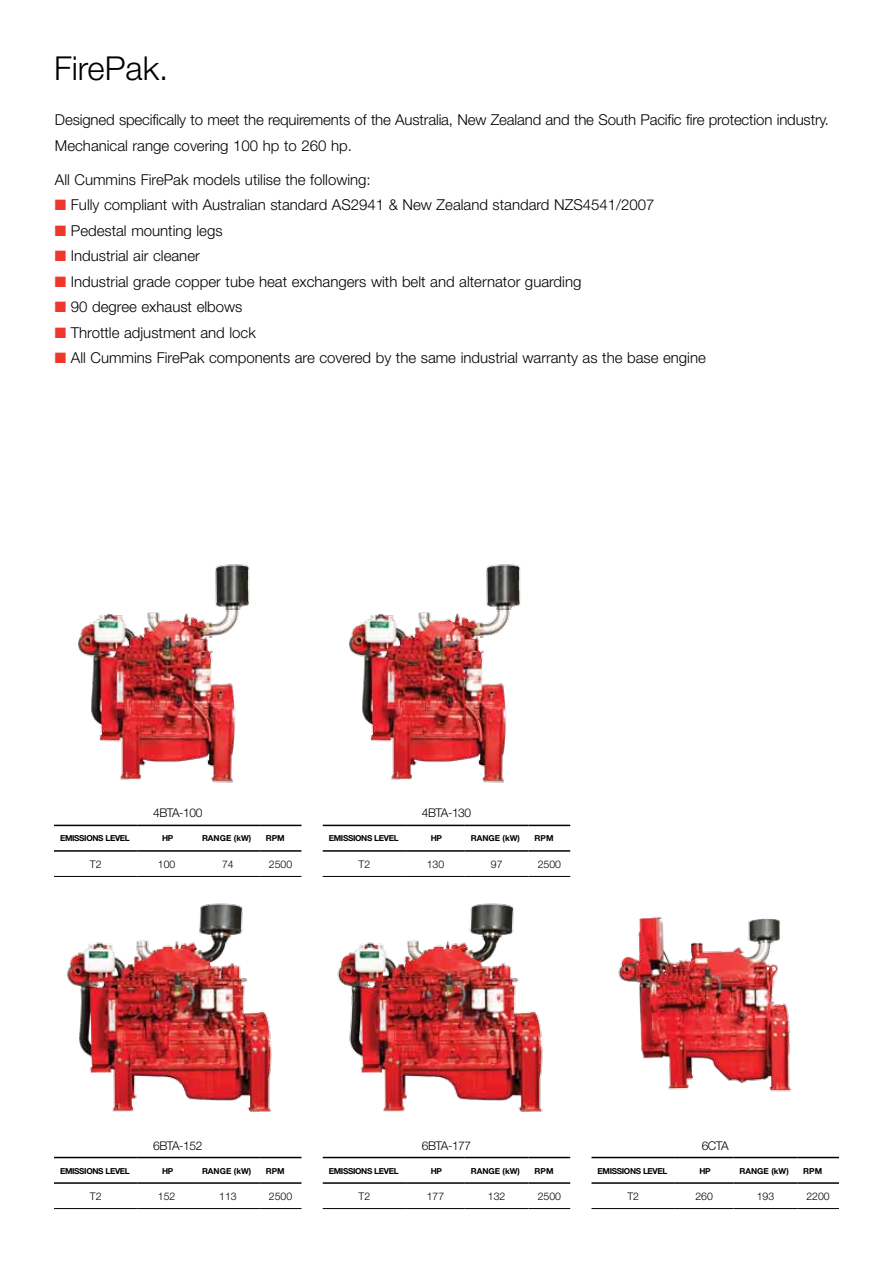
<style>
.page{position:relative;width:893px;height:1263px;background:#fff}
.page>*{position:absolute;margin:0;border:0;box-sizing:border-box;transform-origin:0 0}
.t1{font:300 33px "Helvetica Neue";color:#000}
.t2{font:300 15px/25.5px "Helvetica Neue";color:#000}
.t3{font:300 12px "Helvetica Neue";letter-spacing:-.04em;color:#000}
.t4{font:300 10.5px "Helvetica Neue";color:#000}
.t5{font:700 8.25px "Helvetica Neue";letter-spacing:-.04em;color:#000}
.s1{color:#ef3829}
</style>
<div class="page">
<hr style="left:54px;top:850px;width:83px;height:2px;background:#000">
<hr style="left:137px;top:850px;width:59px;height:2px;background:#000">
<hr style="left:196px;top:850px;width:64px;height:2px;background:#000">
<hr style="left:260px;top:850px;width:41px;height:2px;background:#000">
<hr style="left:54px;top:825px;width:83px;height:1px;background:#000">
<hr style="left:137px;top:825px;width:59px;height:1px;background:#000">
<hr style="left:196px;top:825px;width:64px;height:1px;background:#000">
<hr style="left:260px;top:825px;width:41px;height:1px;background:#000">
<hr style="left:323px;top:850px;width:83px;height:2px;background:#000">
<hr style="left:406px;top:850px;width:59px;height:2px;background:#000">
<hr style="left:465px;top:850px;width:64px;height:2px;background:#000">
<hr style="left:529px;top:850px;width:41px;height:2px;background:#000">
<hr style="left:323px;top:825px;width:83px;height:1px;background:#000">
<hr style="left:406px;top:825px;width:59px;height:1px;background:#000">
<hr style="left:465px;top:825px;width:64px;height:1px;background:#000">
<hr style="left:529px;top:825px;width:41px;height:1px;background:#000">
<hr style="left:54px;top:1208px;width:83px;height:1px;background:#000">
<hr style="left:137px;top:1208px;width:59px;height:1px;background:#000">
<hr style="left:196px;top:1208px;width:64px;height:1px;background:#000">
<hr style="left:260px;top:1208px;width:41px;height:1px;background:#000">
<hr style="left:54px;top:1182px;width:83px;height:2px;background:#000">
<hr style="left:137px;top:1182px;width:59px;height:2px;background:#000">
<hr style="left:196px;top:1182px;width:64px;height:2px;background:#000">
<hr style="left:260px;top:1182px;width:41px;height:2px;background:#000">
<hr style="left:54px;top:1157px;width:83px;height:1px;background:#000">
<hr style="left:137px;top:1157px;width:59px;height:1px;background:#000">
<hr style="left:196px;top:1157px;width:64px;height:1px;background:#000">
<hr style="left:260px;top:1157px;width:41px;height:1px;background:#000">
<hr style="left:323px;top:1208px;width:83px;height:1px;background:#000">
<hr style="left:406px;top:1208px;width:59px;height:1px;background:#000">
<hr style="left:465px;top:1208px;width:64px;height:1px;background:#000">
<hr style="left:529px;top:1208px;width:41px;height:1px;background:#000">
<hr style="left:323px;top:1182px;width:83px;height:2px;background:#000">
<hr style="left:406px;top:1182px;width:59px;height:2px;background:#000">
<hr style="left:465px;top:1182px;width:64px;height:2px;background:#000">
<hr style="left:529px;top:1182px;width:41px;height:2px;background:#000">
<hr style="left:323px;top:1157px;width:83px;height:1px;background:#000">
<hr style="left:406px;top:1157px;width:59px;height:1px;background:#000">
<hr style="left:465px;top:1157px;width:64px;height:1px;background:#000">
<hr style="left:529px;top:1157px;width:41px;height:1px;background:#000">
<hr style="left:591px;top:1208px;width:84px;height:1px;background:#000">
<hr style="left:675px;top:1208px;width:58px;height:1px;background:#000">
<hr style="left:733px;top:1208px;width:64px;height:1px;background:#000">
<hr style="left:797px;top:1208px;width:42px;height:1px;background:#000">
<hr style="left:591px;top:1182px;width:84px;height:2px;background:#000">
<hr style="left:675px;top:1182px;width:58px;height:2px;background:#000">
<hr style="left:733px;top:1182px;width:64px;height:2px;background:#000">
<hr style="left:797px;top:1182px;width:42px;height:2px;background:#000">
<hr style="left:591px;top:1157px;width:84px;height:1px;background:#000">
<hr style="left:675px;top:1157px;width:58px;height:1px;background:#000">
<hr style="left:733px;top:1157px;width:64px;height:1px;background:#000">
<hr style="left:797px;top:1157px;width:42px;height:1px;background:#000">
<img style="left:349px;top:564px;width:172px;height:219px">
<img style="left:78px;top:564px;width:172px;height:219px">
<img style="left:54px;top:875px;width:173px;height:237px">
<img style="left:227px;top:875px;width:344px;height:237px">
<img style="left:618px;top:916px;width:173px;height:176px">
<h1 class="t1" style="left:54px;top:48px;width:116px">FirePak.</h1>
<p class="t2" style="left:55px;top:107px;width:776px">Designed specifically to meet the requirements of the Australia, New Zealand and the South Pacific fire protection industry.<br>Mechanical range covering 100 hp to 260 hp.</p>
<p class="t2" style="left:55px;top:166px;width:317px">All Cummins FirePak models utilise the following:</p>
<p class="t2" style="left:55px;top:192px;width:601px"><span class="s1">■</span> Fully compliant with Australian standard AS2941 &amp; New Zealand standard NZS4541/2007</p>
<p class="t2" style="left:55px;top:217px;width:169px"><span class="s1">■</span> Pedestal mounting legs</p>
<p class="t2" style="left:55px;top:243px;width:146px"><span class="s1">■</span> Industrial air cleaner</p>
<p class="t2" style="left:55px;top:268px;width:528px"><span class="s1">■</span> Industrial grade copper tube heat exchangers with belt and alternator guarding</p>
<p class="t2" style="left:55px;top:294px;width:189px"><span class="s1">■</span> 90 degree exhaust elbows</p>
<p class="t2" style="left:55px;top:319px;width:202px"><span class="s1">■</span> Throttle adjustment and lock</p>
<p class="t2" style="left:55px;top:345px;width:652px"><span class="s1">■</span> All Cummins FirePak components are covered by the same industrial warranty as the base engine</p>
<p class="t3" style="left:153px;top:806px;width:51px">4BTA-100</p>
<p class="t5" style="left:60px;top:833px;width:71px">EMISSIONS LEVEL</p>
<p class="t5" style="left:162px;top:833px;width:13px">HP</p>
<p class="t5" style="left:202px;top:833px;width:51px">RANGE (kW)</p>
<p class="t5" style="left:266px;top:833px;width:20px">RPM</p>
<p class="t4" style="left:90px;top:858px;width:13px">T2</p>
<p class="t4" style="left:158px;top:858px;width:19px">100</p>
<p class="t4" style="left:222px;top:858px;width:13px">74</p>
<p class="t4" style="left:269px;top:858px;width:25px">2500</p>
<p class="t3" style="left:422px;top:806px;width:51px">4BTA-130</p>
<p class="t5" style="left:329px;top:833px;width:71px">EMISSIONS LEVEL</p>
<p class="t5" style="left:431px;top:833px;width:13px">HP</p>
<p class="t5" style="left:471px;top:833px;width:51px">RANGE (kW)</p>
<p class="t5" style="left:535px;top:833px;width:20px">RPM</p>
<p class="t4" style="left:359px;top:858px;width:13px">T2</p>
<p class="t4" style="left:427px;top:858px;width:19px">130</p>
<p class="t4" style="left:491px;top:858px;width:13px">97</p>
<p class="t4" style="left:538px;top:858px;width:25px">2500</p>
<p class="t3" style="left:153px;top:1138px;width:51px">6BTA-152</p>
<p class="t5" style="left:60px;top:1165px;width:71px">EMISSIONS LEVEL</p>
<p class="t5" style="left:162px;top:1165px;width:13px">HP</p>
<p class="t5" style="left:202px;top:1165px;width:51px">RANGE (kW)</p>
<p class="t5" style="left:266px;top:1165px;width:20px">RPM</p>
<p class="t4" style="left:90px;top:1190px;width:13px">T2</p>
<p class="t4" style="left:158px;top:1190px;width:19px">152</p>
<p class="t4" style="left:219px;top:1190px;width:19px">113</p>
<p class="t4" style="left:269px;top:1190px;width:25px">2500</p>
<p class="t3" style="left:422px;top:1138px;width:51px">6BTA-177</p>
<p class="t5" style="left:329px;top:1165px;width:71px">EMISSIONS LEVEL</p>
<p class="t5" style="left:431px;top:1165px;width:13px">HP</p>
<p class="t5" style="left:471px;top:1165px;width:51px">RANGE (kW)</p>
<p class="t5" style="left:535px;top:1165px;width:20px">RPM</p>
<p class="t4" style="left:359px;top:1190px;width:13px">T2</p>
<p class="t4" style="left:427px;top:1190px;width:19px">177</p>
<p class="t4" style="left:488px;top:1190px;width:19px">132</p>
<p class="t4" style="left:538px;top:1190px;width:25px">2500</p>
<p class="t3" style="left:702px;top:1138px;width:29px">6CTA</p>
<p class="t5" style="left:597px;top:1165px;width:71px">EMISSIONS LEVEL</p>
<p class="t5" style="left:699px;top:1165px;width:13px">HP</p>
<p class="t5" style="left:739px;top:1165px;width:51px">RANGE (kW)</p>
<p class="t5" style="left:803px;top:1165px;width:20px">RPM</p>
<p class="t4" style="left:627px;top:1190px;width:13px">T2</p>
<p class="t4" style="left:695px;top:1190px;width:19px">260</p>
<p class="t4" style="left:757px;top:1190px;width:19px">193</p>
<p class="t4" style="left:806px;top:1190px;width:25px">2200</p>
</div>
